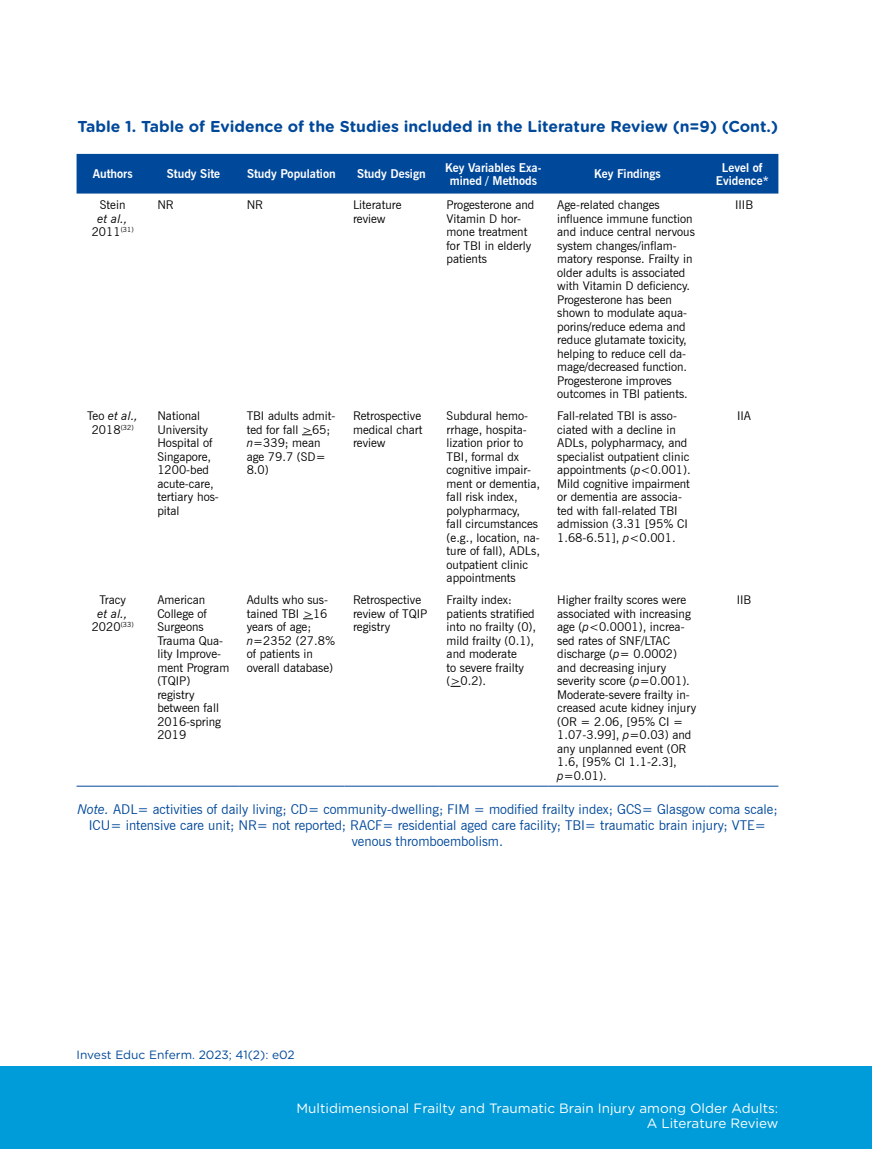
<style>
.page{position:relative;width:872px;height:1149px;background:#fff}
.page>*{position:absolute;margin:0;border:0;box-sizing:border-box;transform-origin:0 0}
.t1{font:700 15.75px "Gotham Rounded";color:#00489a}
.t2{font:13.5px/16.2px "News Gothic BT";color:#00489a;text-align:center}
.t3{font:13.5px/15px "Gotham Rounded";color:#fff;text-align:right}
.t4{font:12px/13.5px "News Gothic BT";color:#000}
.t5{font:700 12px/13.5px "News Gothic BT";color:#fff;text-align:center}
.t6{font:12px "Gotham Rounded";color:#00489a}
.t7{font:italic 12px/13.5px "News Gothic BT";color:#000;text-align:center}
.s1{font-style:normal}
.s2{font-style:italic}
</style>
<div class="page">
<div style="left:0;top:1065px;width:871px;height:83px;background:#009bd9"></div>
<div style="left:77px;top:154px;width:701px;height:39px;background:#00489a"></div>
<hr style="left:77px;top:785px;width:72px;height:1px;background:#00489a">
<hr style="left:149px;top:785px;width:89px;height:1px;background:#00489a">
<hr style="left:238px;top:785px;width:106px;height:1px;background:#00489a">
<hr style="left:344px;top:785px;width:94px;height:1px;background:#00489a">
<hr style="left:438px;top:785px;width:111px;height:1px;background:#00489a">
<hr style="left:549px;top:785px;width:157px;height:1px;background:#00489a">
<hr style="left:706px;top:785px;width:72px;height:1px;background:#00489a">
<h1 class="t1" style="left:78px;top:115px;width:702px">Table 1. Table of Evidence of the Studies included in the Literature Review (n=9) (Cont.)</h1>
<p class="t5" style="left:93px;top:167px;width:41px">Authors</p>
<p class="t5" style="left:167px;top:167px;width:55px">Study Site</p>
<p class="t5" style="left:247px;top:167px;width:90px">Study Population</p>
<p class="t5" style="left:357px;top:167px;width:70px">Study Design</p>
<p class="t5" style="left:445px;top:160px;width:98px">Key Variables Exa&shy;mined / Methods</p>
<p class="t5" style="left:594px;top:167px;width:68px">Key Findings</p>
<p class="t5" style="left:716px;top:160px;width:54px">Level of<br>Evidence*</p>
<p class="t4" style="left:100px;top:198px;width:27px">Stein</p>
<p class="t7" style="left:92px;top:211px;width:43px">et al.,<br><span class="s1">2011</span><sup>(31)</sup></p>
<p class="t4" style="left:157px;top:198px;width:18px">NR</p>
<p class="t4" style="left:247px;top:198px;width:18px">NR</p>
<p class="t4" style="left:353px;top:198px;width:50px">Literature review</p>
<p class="t4" style="left:446px;top:198px;width:89px">Progesterone and<br>Vitamin D hor&shy;mone treatment for TBI in elderly patients</p>
<p class="t4" style="left:557px;top:198px;width:139px">Age-related changes influence immune function and induce central nervous system changes/inflam&shy;matory response. Frailty in older adults is associated with Vitamin D deficiency.<br>Progesterone has been shown to modulate aqua&shy;porins/reduce edema and reduce glutamate toxicity, helping to reduce cell da&shy;mage/decreased function.<br>Progesterone improves outcomes in TBI patients.</p>
<p class="t4" style="left:735px;top:198px;width:19px">IIIB</p>
<p class="t4" style="left:87px;top:409px;width:53px;text-align:center">Teo <span class="s2">et al.,<br></span>2018<sup>(32)</sup></p>
<p class="t4" style="left:157px;top:409px;width:63px">National<br>University<br>Hospital of<br>Singapore,<br>1200-bed acute-care, tertiary hos&shy;pital</p>
<p class="t4" style="left:247px;top:409px;width:90px">TBI adults admit&shy;ted for fall &gt;65; <span class="s2">n</span>=339; mean age 79.7 (SD=<br>8.0)</p>
<p class="t4" style="left:353px;top:409px;width:71px">Retrospective medical chart review</p>
<p class="t4" style="left:446px;top:409px;width:95px">Subdural hemo&shy;rrhage, hospita&shy;lization prior to<br>TBI, formal dx cognitive impair&shy;ment or dementia, fall risk index, polypharmacy,<br>fall circumstances (e.g., location, na&shy;ture of fall), ADLs, outpatient clinic appointments</p>
<p class="t4" style="left:557px;top:409px;width:135px">Fall-related TBI is asso&shy;ciated with a decline in<br>ADLs, polypharmacy, and specialist outpatient clinic appointments (<span class="s2">p</span>&lt;0.001).<br>Mild cognitive impairment or dementia are associa&shy;ted with fall-related TBI admission (3.31 [95% CI<br>1.68-6.51], <span class="s2">p</span>&lt;0.001.</p>
<p class="t4" style="left:737px;top:409px;width:16px">IIA</p>
<p class="t4" style="left:99px;top:593px;width:28px">Tracy</p>
<p class="t7" style="left:92px;top:606px;width:43px">et al.,<br><span class="s1">2020</span><sup>(33)</sup></p>
<p class="t4" style="left:157px;top:593px;width:73px">American<br>College of<br>Surgeons<br>Trauma Qua&shy;lity Improve&shy;ment Program (TQIP) registry between fall<br>2016-spring<br>2019</p>
<p class="t4" style="left:247px;top:593px;width:90px">Adults who sus&shy;tained TBI &gt;16 years of age; <span class="s2">n</span>=2352 (27.8% of patients in overall database)</p>
<p class="t4" style="left:353px;top:593px;width:76px">Retrospective review of TQIP registry</p>
<p class="t4" style="left:446px;top:593px;width:91px">Frailty index: patients stratified into no frailty (0), mild frailty (0.1), and moderate<br>to severe frailty (&gt;0.2).</p>
<p class="t4" style="left:557px;top:593px;width:140px">Higher frailty scores were associated with increasing age (<span class="s2">p</span>&lt;0.0001), increa&shy;sed rates of SNF/LTAC discharge (<span class="s2">p</span>= 0.0002) and decreasing injury severity score (<span class="s2">p</span>=0.001).<br>Moderate-severe frailty in&shy;creased acute kidney injury (OR = 2.06, [95% CI =<br>1.07-3.99], <span class="s2">p</span>=0.03) and any unplanned event (OR<br>1.6, [95% CI 1.1-2.3], <span class="s2">p</span>=0.01).</p>
<p class="t4" style="left:737px;top:593px;width:16px">IIB</p>
<p class="t2" style="left:77px;top:800px;width:701px"><span class="s2">Note.</span> ADL= activities of daily living; CD= community-dwelling; FIM = modified frailty index; GCS= Glasgow coma scale;<br>ICU= intensive care unit; NR= not reported; RACF= residential aged care facility; TBI= traumatic brain injury; VTE= venous thromboembolism.</p>
<p class="t6" style="left:77px;top:1046px;width:220px">Invest Educ Enferm. 2023; 41(2): e02</p>
<p class="t3" style="left:296px;top:1099px;width:483px">Multidimensional Frailty and Traumatic Brain Injury among Older Adults:<br>A Literature Review</p>
</div>
